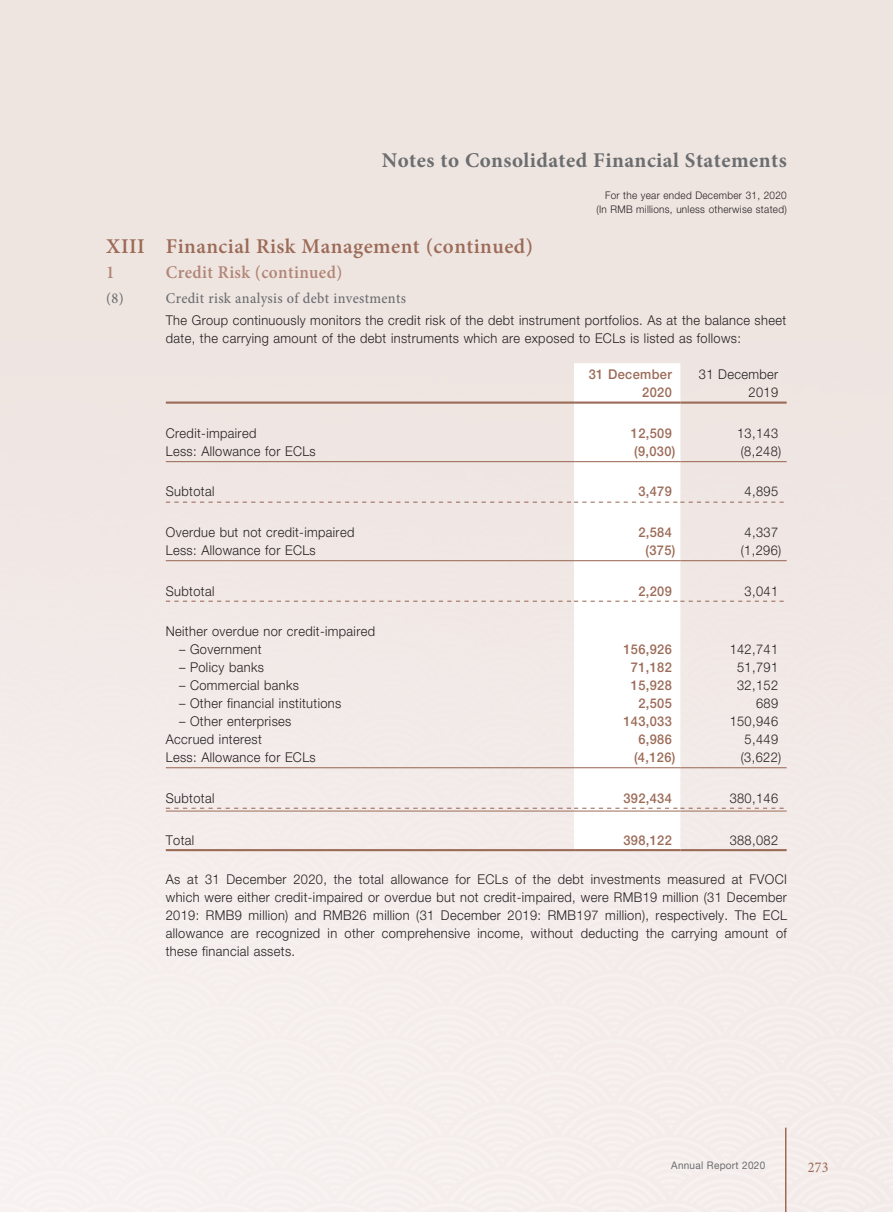
<style>
.page{position:relative;width:893px;height:1212px;background:#fff}
.page>*{position:absolute;margin:0;border:0;box-sizing:border-box;transform-origin:0 0}
.t1{font:700 21px "Minion Pro";letter-spacing:.02em;color:#6c6d70}
.t2{font:600 21px "Minion Pro";letter-spacing:.02em;color:#9c6b58}
.t3{font:600 18px "Minion Pro";letter-spacing:.02em;color:#b28677;scale:.95 1}
.t4{font:500 15px "Minion Pro";letter-spacing:.02em;color:#6c6d70;scale:.95 1}
.t5{font:15px "Minion Pro Cn Capt";color:#9c6b58}
.t6{font:300 13.5px/18px "Helvetica Neue LT Std";letter-spacing:.03em;color:#231f20;scale:.95 1}
.t7{font:500 13.5px/18px "Helvetica Neue LT Std";letter-spacing:.03em;color:#9c6b58;text-align:right;scale:.95 1}
.t8{font:300 10.5px/13.5px "Helvetica Neue LT Std";letter-spacing:.03em;color:#231f20;text-align:right;scale:.95 1}
.t9{font:10.5px "Helvetica Neue LT Std";letter-spacing:.03em;color:#6c6d70;scale:.95 1}
</style>
<div class="page">
<hr style="left:785px;top:1127px;width:1px;height:85px;background:#9c6b58">
<svg style="left:574px;top:363px;width:106px;height:448px"></svg>
<hr style="left:166px;top:401px;width:408px;height:3px;background:#9c6b58">
<hr style="left:574px;top:401px;width:106px;height:3px;background:#9c6b58">
<hr style="left:680px;top:401px;width:107px;height:3px;background:#9c6b58">
<hr style="left:166px;top:461px;width:408px;height:1px;background:#9c6b58">
<hr style="left:574px;top:461px;width:106px;height:1px;background:#9c6b58">
<hr style="left:680px;top:461px;width:107px;height:1px;background:#9c6b58">
<svg style="left:166px;top:502px;width:618px;height:1px"></svg>
<hr style="left:166px;top:560px;width:408px;height:1px;background:#9c6b58">
<hr style="left:574px;top:560px;width:106px;height:1px;background:#9c6b58">
<hr style="left:680px;top:560px;width:107px;height:1px;background:#9c6b58">
<svg style="left:166px;top:601px;width:618px;height:1px"></svg>
<hr style="left:166px;top:767px;width:408px;height:1px;background:#9c6b58">
<hr style="left:574px;top:767px;width:106px;height:1px;background:#9c6b58">
<hr style="left:680px;top:767px;width:107px;height:1px;background:#9c6b58">
<hr style="left:166px;top:811px;width:408px;height:1px;background:#9c6b58">
<hr style="left:574px;top:811px;width:106px;height:1px;background:#9c6b58">
<svg style="left:166px;top:808px;width:618px;height:1px"></svg>
<hr style="left:680px;top:811px;width:107px;height:1px;background:#9c6b58">
<hr style="left:166px;top:849px;width:408px;height:2px;background:#9c6b58">
<hr style="left:574px;top:849px;width:106px;height:2px;background:#9c6b58">
<hr style="left:680px;top:849px;width:107px;height:2px;background:#9c6b58">
<h1 class="t1" style="left:382px;top:145px;width:407px">Notes to Consolidated Financial Statements</h1>
<p class="t8" style="left:596px;top:189px;width:202px">For the year ended December 31, 2020 (In RMB millions, unless otherwise stated)</p>
<h1 class="t2" style="left:106px;top:231px;width:428px">XIII Financial Risk Management (continued)</h1>
<h2 class="t3" style="left:106px;top:260px;width:10px">1</h2>
<h2 class="t3" style="left:166px;top:260px;width:187px">Credit Risk (continued)</h2>
<p class="t4" style="left:106px;top:288px;width:20px">(8)</p>
<p class="t4" style="left:166px;top:288px;width:254px">Credit risk analysis of debt investments</p>
<p class="t6" style="left:166px;top:311px;width:654px">The Group continuously monitors the credit risk of the debt instrument portfolios. As at the balance sheet date, the carrying amount of the debt instruments which are exposed to ECLs is listed as follows:</p>
<p class="t7" style="left:589px;top:365px;width:89px">31 December<br>2020</p>
<p class="t6" style="left:699px;top:365px;width:85px;text-align:right">31 December<br>2019</p>
<p class="t6" style="left:166px;top:424px;width:97px">Credit-impaired</p>
<p class="t7" style="left:631px;top:424px;width:45px">12,509</p>
<p class="t6" style="left:737px;top:424px;width:45px">13,143</p>
<p class="t6" style="left:166px;top:442px;width:159px">Less: Allowance for ECLs</p>
<p class="t7" style="left:634px;top:442px;width:45px">(9,030)</p>
<p class="t6" style="left:741px;top:442px;width:44px">(8,248)</p>
<p class="t6" style="left:166px;top:482px;width:53px">Subtotal</p>
<p class="t7" style="left:638px;top:482px;width:37px">3,479</p>
<p class="t6" style="left:745px;top:482px;width:37px">4,895</p>
<p class="t6" style="left:166px;top:523px;width:200px">Overdue but not credit-impaired</p>
<p class="t7" style="left:638px;top:523px;width:37px">2,584</p>
<p class="t6" style="left:745px;top:523px;width:37px">4,337</p>
<p class="t6" style="left:166px;top:541px;width:159px">Less: Allowance for ECLs</p>
<p class="t7" style="left:645px;top:541px;width:33px">(375)</p>
<p class="t6" style="left:741px;top:541px;width:44px">(1,296)</p>
<p class="t6" style="left:166px;top:581px;width:53px">Subtotal</p>
<p class="t7" style="left:638px;top:581px;width:37px">2,209</p>
<p class="t6" style="left:745px;top:581px;width:37px">3,041</p>
<p class="t6" style="left:166px;top:622px;width:222px">Neither overdue nor credit-impaired</p>
<p class="t6" style="left:179px;top:640px;width:88px">– Government</p>
<p class="t7" style="left:623px;top:640px;width:53px">156,926</p>
<p class="t6" style="left:730px;top:640px;width:53px">142,741</p>
<p class="t6" style="left:179px;top:658px;width:91px">– Policy banks</p>
<p class="t7" style="left:631px;top:658px;width:45px">71,182</p>
<p class="t6" style="left:737px;top:658px;width:45px">51,791</p>
<p class="t6" style="left:179px;top:676px;width:128px">– Commercial banks</p>
<p class="t7" style="left:631px;top:676px;width:45px">15,928</p>
<p class="t6" style="left:737px;top:676px;width:45px">32,152</p>
<p class="t6" style="left:179px;top:694px;width:172px">– Other financial institutions</p>
<p class="t7" style="left:638px;top:694px;width:37px">2,505</p>
<p class="t6" style="left:756px;top:694px;width:25px">689</p>
<p class="t6" style="left:179px;top:712px;width:120px">– Other enterprises</p>
<p class="t7" style="left:623px;top:712px;width:53px">143,033</p>
<p class="t6" style="left:730px;top:712px;width:53px">150,946</p>
<p class="t6" style="left:166px;top:730px;width:103px">Accrued interest</p>
<p class="t7" style="left:638px;top:730px;width:37px">6,986</p>
<p class="t6" style="left:745px;top:730px;width:37px">5,449</p>
<p class="t6" style="left:166px;top:748px;width:159px">Less: Allowance for ECLs</p>
<p class="t7" style="left:634px;top:748px;width:45px">(4,126)</p>
<p class="t6" style="left:741px;top:748px;width:44px">(3,622)</p>
<p class="t6" style="left:166px;top:788px;width:53px">Subtotal</p>
<p class="t7" style="left:623px;top:789px;width:53px">392,434</p>
<p class="t6" style="left:730px;top:788px;width:53px">380,146</p>
<p class="t6" style="left:166px;top:831px;width:32px">Total</p>
<p class="t7" style="left:623px;top:831px;width:53px">398,122</p>
<p class="t6" style="left:730px;top:831px;width:53px">388,082</p>
<p class="t6" style="left:166px;top:870px;width:655px;text-align:justify">As at 31 December 2020, the total allowance for ECLs of the debt investments measured at FVOCI which were either credit-impaired or overdue but not credit-impaired, were RMB19 million (31 December 2019: RMB9 million) and RMB26 million (31 December 2019: RMB197 million), respectively. The ECL allowance are recognized in other comprehensive income, without deducting the carrying amount of these financial assets.</p>
<p class="t9" style="left:671px;top:1159px;width:100px">Annual Report 2020</p>
<p class="t5" style="left:808px;top:1159px;width:22px">273</p>
</div>
